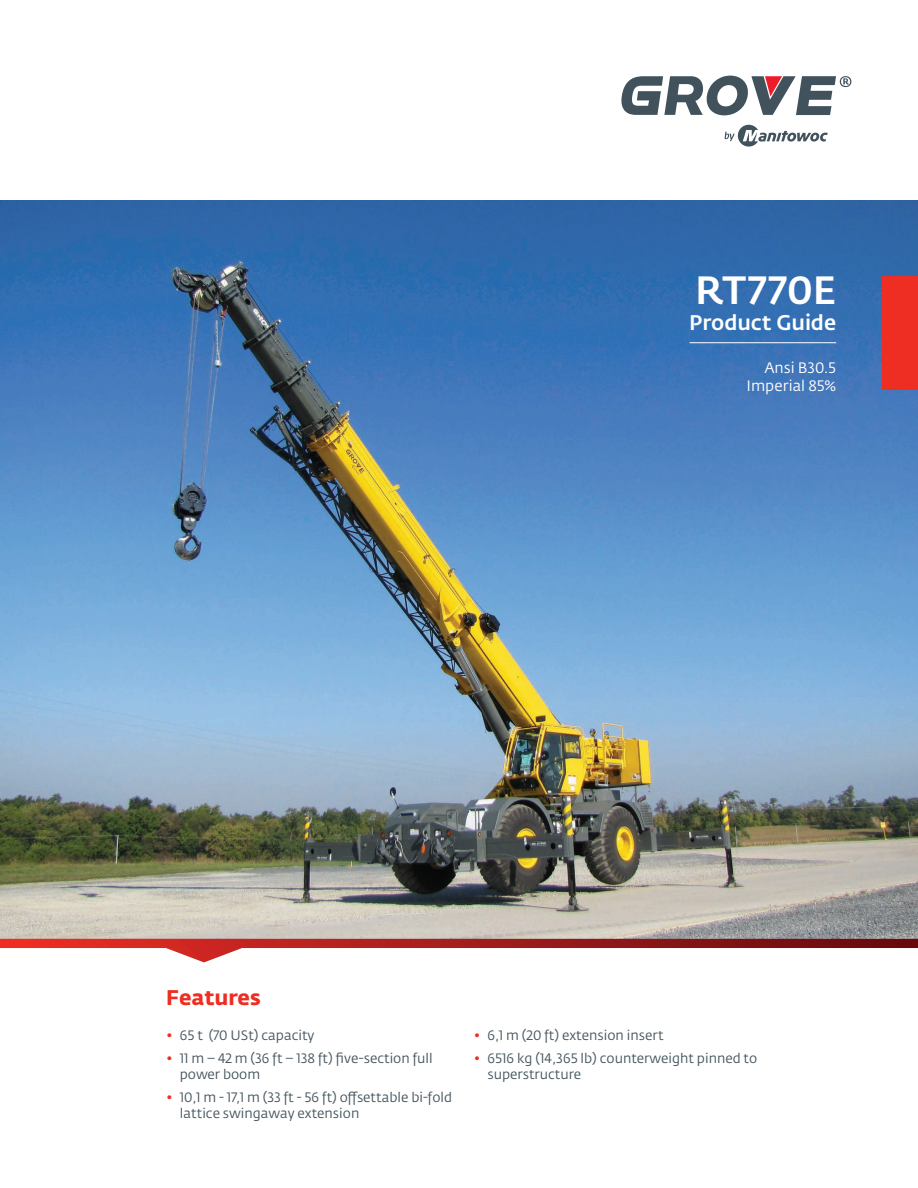
<style>
.page{position:relative;width:918px;height:1188px;background:#fff}
.page>*{position:absolute;margin:0;border:0;box-sizing:border-box;transform-origin:0 0}
.t1{font:500 39px "Fedra Sans Pro";letter-spacing:.01em;color:#fff}
.t2{font:500 21px "Fedra Sans Pro";color:#fff}
.t3{font:700 21px "Fedra Sans Pro";color:#ee2e22}
.t4{font:15px/18px "Fedra Sans Pro";color:#fff;text-align:right}
.t5{font:13.5px/16.2px "Fedra Sans Pro";color:#45555f}
.s1{color:#ee2e22}
</style>
<div class="page">
<img style="left:0;top:200px;width:918px;height:739px">
<div style="left:882px;top:276px;width:36px;height:114px;background:#ee2e22"></div>
<hr style="left:690px;top:342px;width:146px;height:1px;background:#fff">
<svg style="left:621px;top:76px;width:230px;height:39px"></svg>
<svg style="left:725px;top:125px;width:103px;height:22px"></svg>
<svg style="left:0;top:939px;width:918px;height:23px"></svg>
<h1 class="t1" style="left:695px;top:266px;width:142px">RT770E</h1>
<h2 class="t2" style="left:689px;top:309px;width:148px">Product Guide</h2>
<p class="t4" style="left:747px;top:359px;width:91px">Ansi B30.5<br>Imperial 85%</p>
<h2 class="t3" style="left:166px;top:985px;width:96px">Features</h2>
<p class="t5" style="left:166px;top:1027px;width:150px"><span class="s1">•</span> 65 t (70 USt) capacity</p>
<p class="t5" style="left:180px;top:1050px;width:254px;text-indent:-14px"><span class="s1">•</span> 11 m – 42 m (36 ft – 138 ft) five-section full power boom</p>
<p class="t5" style="left:180px;top:1089px;width:274px;text-indent:-14px"><span class="s1">•</span> 10,1 m - 17,1 m (33 ft - 56 ft) offsettable bi-fold lattice swingaway extension</p>
<p class="t5" style="left:474px;top:1027px;width:191px"><span class="s1">•</span> 6,1 m (20 ft) extension insert</p>
<p class="t5" style="left:487px;top:1050px;width:271px;text-indent:-14px"><span class="s1">•</span> 6516 kg (14,365 lb) counterweight pinned to superstructure</p>
</div>
